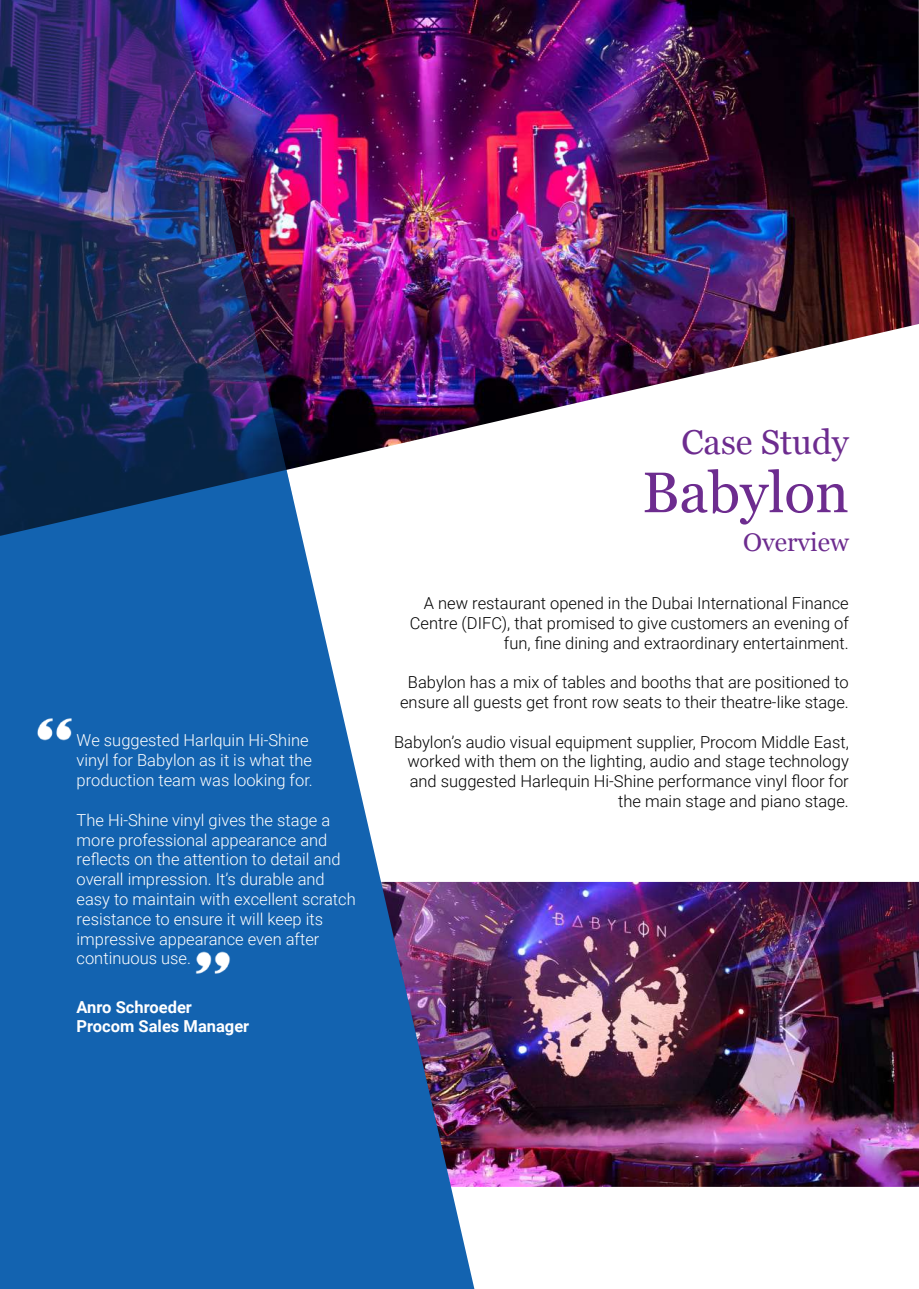
<style>
.page{position:relative;width:919px;height:1289px;background:#fff}
.page>*{position:absolute;margin:0;border:0;box-sizing:border-box;transform-origin:0 0}
.t1{font:57px "Georgia";color:#6d2c8f}
.t2{font:34.5px "Georgia";color:#6d2c8f}
.t3{font:25.5px "Georgia";color:#6d2c8f}
.t4{font:300 16.5px/19.8px "Roboto";color:#000;text-align:right}
.t5{font:300 16.5px/19.8px "Roboto";color:#fff}
.t6{font:700 16.5px/19.8px "Roboto";color:#fff}
</style>
<div class="page">
<img style="left:474px;top:881px;width:444px;height:305px">
<svg style="left:0;top:536px;width:474px;height:752px;fill:#1363b0"></svg>
<img style="left:24px;top:698px;width:61px;height:61px">
<img style="left:293px;top:0;width:625px;height:536px">
<img style="left:0;top:0;width:293px;height:614px">
<img style="left:182px;top:932px;width:62px;height:61px">
<p class="t5" style="left:77px;top:730px;width:238px">We suggested Harlquin Hi-Shine vinyl for Babylon as it is what the production team was looking for.</p>
<p class="t5" style="left:77px;top:809px;width:281px">The Hi-Shine vinyl gives the stage a more professional appearance and reflects on the attention to detail and overall impression. It’s durable and easy to maintain with excellent scratch resistance to ensure it will keep its impressive appearance even after continuous use.</p>
<p class="t6" style="left:77px;top:996px;width:174px">Anro Schroeder<br>Procom Sales Manager</p>
<h2 class="t2" style="left:681px;top:417px;width:169px">Case Study</h2>
<h1 class="t1" style="left:642px;top:451px;width:208px">Babylon</h1>
<h3 class="t3" style="left:743px;top:523px;width:107px">Overview</h3>
<p class="t4" style="left:410px;top:592px;width:440px">A new restaurant opened in the Dubai International Finance<br>Centre (DIFC), that promised to give customers an evening of fun, fine dining and extraordinary entertainment.</p>
<p class="t4" style="left:400px;top:671px;width:450px;text-align:center">Babylon has a mix of tables and booths that are positioned to ensure all guests get front row seats to their theatre-like stage.</p>
<p class="t4" style="left:394px;top:731px;width:456px">Babylon’s audio visual equipment supplier, Procom Middle East, worked with them on the lighting, audio and stage technology and suggested Harlequin Hi-Shine performance vinyl floor for the main stage and piano stage.</p>
</div>
